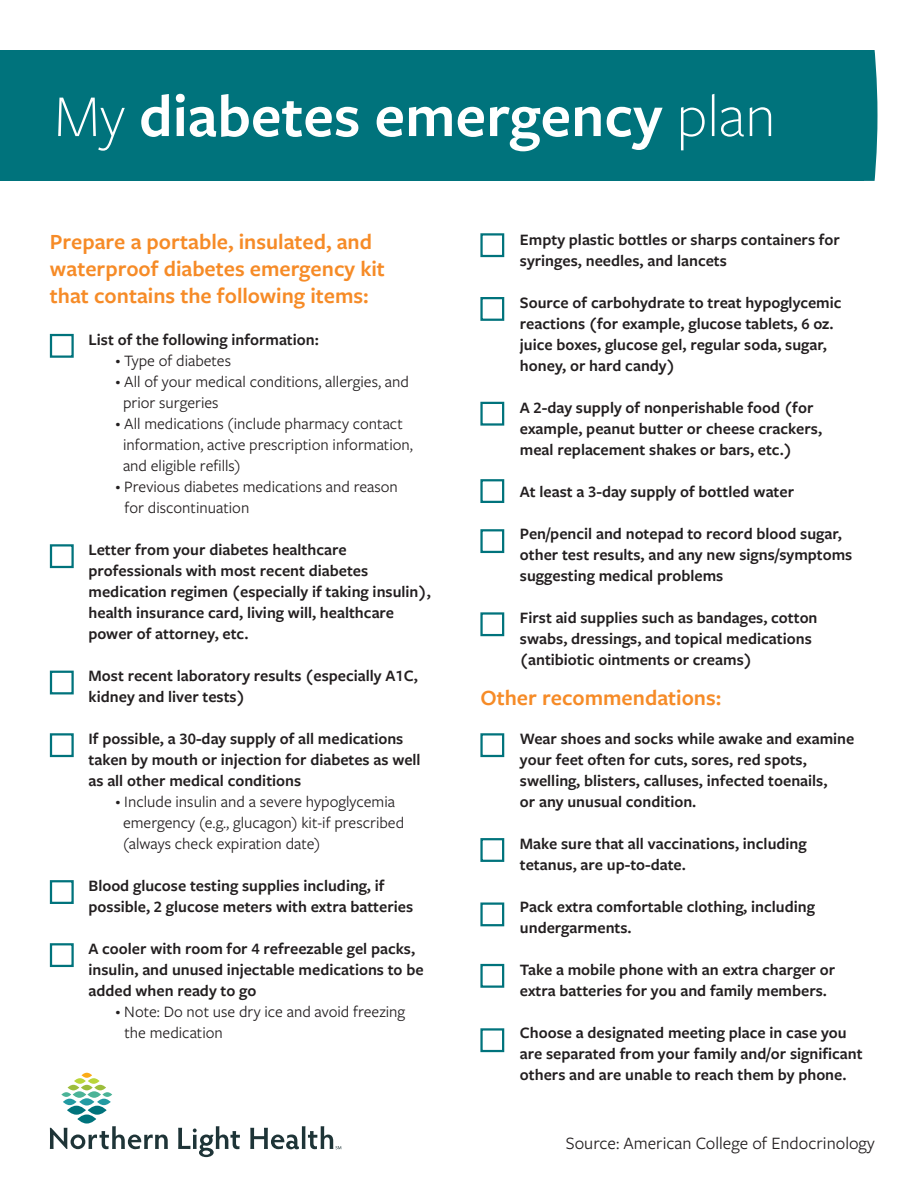
<style>
.page{position:relative;width:918px;height:1188px;background:#fff}
.page>*{position:absolute;margin:0;border:0;box-sizing:border-box;transform-origin:0 0}
.t1{font:600 61.5px "Freight Sans Pro";color:#fff}
.t2{font:600 22.5px/27px "Freight Sans Pro";color:#f68b27}
.t3{font:18px "Freight Sans Pro";color:#231f20}
.t4{font:600 16.5px/21px "Freight Sans Pro";color:#231f20}
.t5{font:16.5px/21px "Freight Sans Pro";color:#231f20}
.s1{font-weight:300}
</style>
<div class="page">
<div style="left:0;top:50px;width:863px;height:131px;background:#00737c"></div>
<svg style="left:863px;top:50px;width:15px;height:131px;background:#198189"></svg>
<div style="left:50px;top:334px;width:24px;height:24px;border:2px solid #00737c"></div>
<div style="left:50px;top:544px;width:24px;height:24px;border:2px solid #00737c"></div>
<div style="left:50px;top:671px;width:24px;height:23px;border:2px solid #00737c"></div>
<div style="left:50px;top:733px;width:24px;height:24px;border:2px solid #00737c"></div>
<div style="left:50px;top:880px;width:24px;height:24px;border:2px solid #00737c"></div>
<div style="left:50px;top:943px;width:24px;height:24px;border:2px solid #00737c"></div>
<div style="left:480px;top:233px;width:24px;height:24px;border:2px solid #00737c"></div>
<div style="left:480px;top:297px;width:24px;height:24px;border:2px solid #00737c"></div>
<div style="left:480px;top:402px;width:24px;height:24px;border:2px solid #00737c"></div>
<div style="left:480px;top:479px;width:24px;height:24px;border:2px solid #00737c"></div>
<div style="left:480px;top:529px;width:24px;height:24px;border:2px solid #00737c"></div>
<div style="left:480px;top:612px;width:24px;height:24px;border:2px solid #00737c"></div>
<div style="left:480px;top:733px;width:24px;height:24px;border:2px solid #00737c"></div>
<div style="left:480px;top:838px;width:24px;height:24px;border:2px solid #00737c"></div>
<div style="left:480px;top:902px;width:24px;height:24px;border:2px solid #00737c"></div>
<div style="left:480px;top:964px;width:24px;height:24px;border:2px solid #00737c"></div>
<div style="left:480px;top:1028px;width:24px;height:24px;border:2px solid #00737c"></div>
<svg style="left:50px;top:1126px;width:291px;height:31px"></svg>
<svg style="left:77px;top:1115px;width:19px;height:9px"></svg>
<div style="left:68px;top:1085px;width:11px;height:5px;background:#9cbd3c;border-radius:50%"></div>
<div style="left:81px;top:1085px;width:12px;height:5px;background:#9cbd3c;border-radius:50%"></div>
<svg style="left:94px;top:1085px;width:12px;height:5px"></svg>
<svg style="left:74px;top:1078px;width:12px;height:6px"></svg>
<svg style="left:88px;top:1078px;width:12px;height:6px"></svg>
<div style="left:82px;top:1073px;width:10px;height:5px;background:#fbac18;border-radius:50%"></div>
<svg style="left:88px;top:1106px;width:19px;height:9px"></svg>
<svg style="left:67px;top:1106px;width:19px;height:9px"></svg>
<svg style="left:73px;top:1091px;width:13px;height:7px"></svg>
<svg style="left:87px;top:1091px;width:14px;height:7px"></svg>
<svg style="left:102px;top:1092px;width:10px;height:5px"></svg>
<svg style="left:61px;top:1092px;width:10px;height:5px"></svg>
<svg style="left:79px;top:1098px;width:15px;height:8px"></svg>
<div style="left:63px;top:1099px;width:13px;height:6px;background:#229aa2;border-radius:50%"></div>
<svg style="left:97px;top:1099px;width:14px;height:6px"></svg>
<p class="t1" style="left:54px;top:74px;width:723px"><span class="s1">My</span> diabetes emergency <span class="s1">plan</span></p>
<p class="t2" style="left:50px;top:227px;width:337px">Prepare a portable, insulated, and waterproof diabetes emergency kit that contains the following items:</p>
<p class="t4" style="left:89px;top:329px;width:232px">List of the following information:</p>
<p class="t5" style="left:124px;top:350px;width:108px">Type of diabetes</p>
<p class="t5" style="left:123px;top:371px;width:287px">All of your medical conditions, allergies, and prior surgeries</p>
<p class="t5" style="left:123px;top:413px;width:291px">All medications (include pharmacy contact information, active prescription information, and eligible refills)</p>
<p class="t5" style="left:124px;top:476px;width:275px">Previous diabetes medications and reason</p>
<p class="t5" style="left:125px;top:497px;width:126px">for discontinuation</p>
<p class="t4" style="left:89px;top:539px;width:344px">Letter from your diabetes healthcare professionals with most recent diabetes medication regimen (especially if taking insulin), health insurance card, living will, healthcare power of attorney, etc.</p>
<p class="t4" style="left:89px;top:665px;width:331px">Most recent laboratory results (especially A1C, kidney and liver tests)</p>
<p class="t4" style="left:89px;top:728px;width:334px">If possible, a 30-day supply of all medications taken by mouth or injection for diabetes as well as all other medical conditions</p>
<p class="t5" style="left:123px;top:791px;width:283px">Include insulin and a severe hypoglycemia emergency (e.g., glucagon) kit-if prescribed (always check expiration date)</p>
<p class="t4" style="left:89px;top:875px;width:326px">Blood glucose testing supplies including, if possible, 2 glucose meters with extra batteries</p>
<p class="t4" style="left:89px;top:938px;width:337px">A cooler with room for 4 refreezable gel packs, insulin, and unused injectable medications to be added when ready to go</p>
<p class="t5" style="left:124px;top:1001px;width:283px">Note: Do not use dry ice and avoid freezing the medication</p>
<p class="t4" style="left:520px;top:228px;width:322px">Empty plastic bottles or sharps containers for syringes, needles, and lancets</p>
<p class="t4" style="left:520px;top:291px;width:323px">Source of carbohydrate to treat hypoglycemic reactions (for example, glucose tablets, 6 oz. juice boxes, glucose gel, regular soda, sugar, honey, or hard candy)</p>
<p class="t4" style="left:520px;top:396px;width:304px">A 2-day supply of nonperishable food (for example, peanut butter or cheese crackers,</p>
<p class="t4" style="left:520px;top:438px;width:274px">meal replacement shakes or bars, etc.)</p>
<p class="t4" style="left:520px;top:480px;width:276px">At least a 3-day supply of bottled water</p>
<p class="t4" style="left:520px;top:522px;width:334px">Pen/pencil and notepad to record blood sugar, other test results, and any new signs/symptoms suggesting medical problems</p>
<p class="t4" style="left:520px;top:606px;width:299px">First aid supplies such as bandages, cotton swabs, dressings, and topical medications (antibiotic ointments or creams)</p>
<p class="t2" style="left:480px;top:684px;width:243px">Other recommendations:</p>
<p class="t4" style="left:520px;top:728px;width:336px">Wear shoes and socks while awake and examine your feet often for cuts, sores, red spots, swelling, blisters, calluses, infected toenails,</p>
<p class="t4" style="left:520px;top:791px;width:178px">or any unusual condition.</p>
<p class="t4" style="left:520px;top:833px;width:288px">Make sure that all vaccinations, including tetanus, are up-to-date.</p>
<p class="t4" style="left:520px;top:896px;width:297px">Pack extra comfortable clothing, including undergarments.</p>
<p class="t4" style="left:520px;top:959px;width:317px">Take a mobile phone with an extra charger or extra batteries for you and family members.</p>
<p class="t4" style="left:520px;top:1022px;width:344px">Choose a designated meeting place in case you are separated from your family and/or significant others and are unable to reach them by phone.</p>
<p class="t3" style="left:566px;top:1131px;width:310px">Source: American College of Endocrinology</p>
</div>
